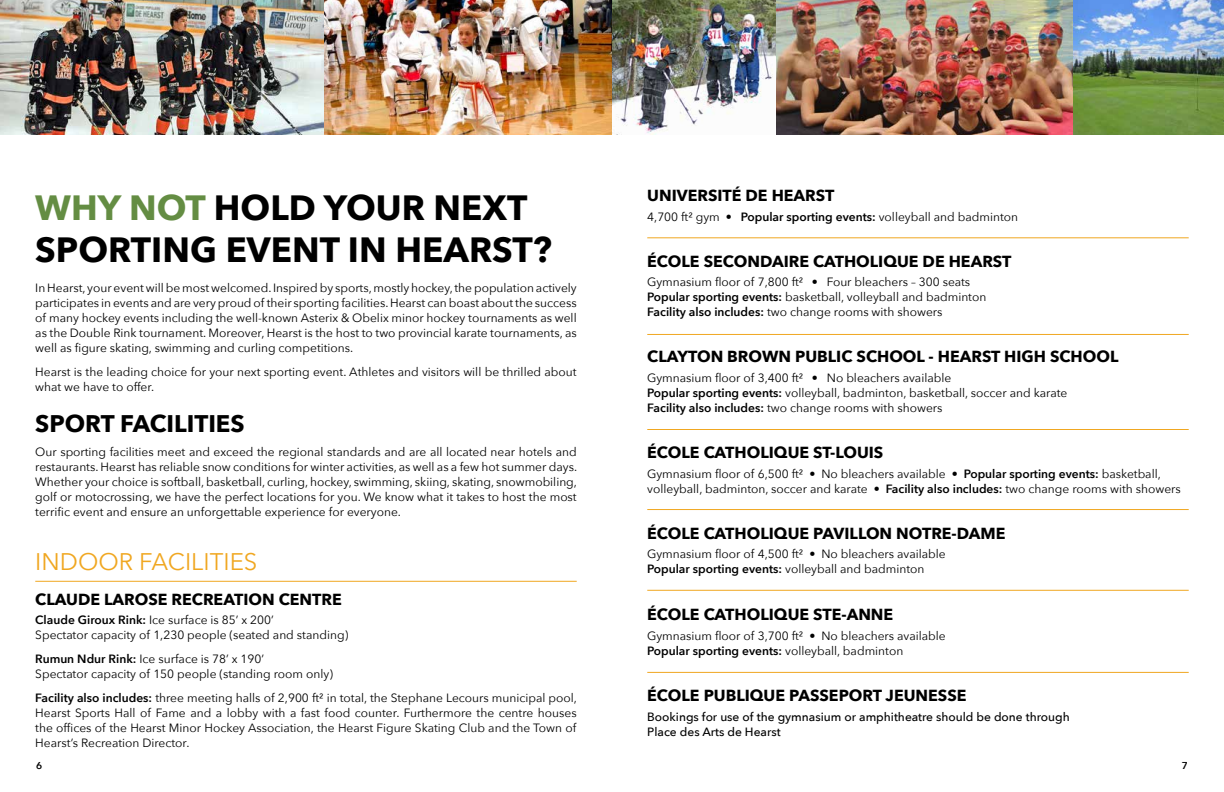
<style>
.page{position:relative;width:1224px;height:792px;background:#fff}
.page>*{position:absolute;margin:0;border:0;box-sizing:border-box;transform-origin:0 0}
.t1{font:700 35px/42px "Avenir Next";color:#000}
.t2{font:24px "Avenir Next";color:#f0a721}
.t3{font:700 24px "Avenir Next";color:#000}
.t4{font:700 16px "Avenir Next";color:#000}
.t5{font:12px/15px "Avenir Next";color:#000}
.t6{font:500 12px/15px "Avenir Next";color:#000}
.t7{font:600 10px "Avenir Next";color:#000}
.s1{color:#648d43}
.s2{font-weight:600}
.s3{font-weight:500}
</style>
<div class="page">
<hr style="left:647px;top:237px;width:542px;height:1px;background:#f0a721">
<hr style="left:647px;top:334px;width:542px;height:1px;background:#f0a721">
<hr style="left:647px;top:429px;width:542px;height:1px;background:#f0a721">
<hr style="left:647px;top:509px;width:542px;height:1px;background:#f0a721">
<hr style="left:647px;top:590px;width:542px;height:1px;background:#f0a721">
<hr style="left:647px;top:672px;width:542px;height:1px;background:#f0a721">
<hr style="left:35px;top:581px;width:542px;height:1px;background:#f0a721">
<img style="left:0;top:0;width:1224px;height:135px">
<h1 class="t1" style="left:35px;top:186px;width:518px"><span class="s1">WHY NOT</span> HOLD YOUR NEXT<br>SPORTING EVENT IN HEARST?</h1>
<p class="t5" style="left:35px;top:280px;width:543px;text-align:justify">In Hearst, your event will be most welcomed. Inspired by sports, mostly hockey, the population actively participates in events and are very proud of their sporting facilities. Hearst can boast about the success of many hockey events including the well-known Asterix &amp; Obelix minor hockey tournaments as well as the Double Rink tournament. Moreover, Hearst is the host to two provincial karate tournaments, as well as figure skating, swimming and curling competitions.</p>
<p class="t5" style="left:35px;top:364px;width:543px">Hearst is the leading choice for your next sporting event. Athletes and visitors will be thrilled about what we have to offer.</p>
<h2 class="t3" style="left:35px;top:403px;width:211px">SPORT FACILITIES</h2>
<p class="t5" style="left:35px;top:444px;width:543px;text-align:justify">Our sporting facilities meet and exceed the regional standards and are all located near hotels and restaurants. Hearst has reliable snow conditions for winter activities, as well as a few hot summer days.<br>Whether your choice is softball, basketball, curling, hockey, swimming, skiing, skating, snowmobiling, golf or motocrossing, we have the perfect locations for you. We know what it takes to host the most terrific event and ensure an unforgettable experience for everyone.</p>
<h2 class="t2" style="left:35px;top:541px;width:224px">INDOOR FACILITIES</h2>
<h3 class="t4" style="left:35px;top:585px;width:308px">CLAUDE LAROSE RECREATION CENTRE</h3>
<p class="t5" style="left:35px;top:612px;width:314px"><span class="s2">Claude Giroux Rink:</span> Ice surface is 85’ x 200’<br>Spectator capacity of 1,230 people (seated and standing)</p>
<p class="t5" style="left:35px;top:651px;width:299px"><span class="s2">Rumun Ndur Rink:</span> Ice surface is 78’ x 190’<br>Spectator capacity of 150 people (standing room only)</p>
<p class="t5" style="left:35px;top:690px;width:543px;text-align:justify"><span class="s2">Facility also includes:</span> three meeting halls of 2,900 ft² in total, the Stephane Lecours municipal pool, Hearst Sports Hall of Fame and a lobby with a fast food counter. Furthermore the centre houses the offices of the Hearst Minor Hockey Association, the Hearst Figure Skating Club and the Town of Hearst’s Recreation Director.</p>
<h3 class="t4" style="left:647px;top:182px;width:189px">UNIVERSITÉ DE HEARST</h3>
<p class="t5" style="left:647px;top:208px;width:372px">4,700 ft² gym • <span class="s2">Popular sporting events:</span> volleyball and badminton</p>
<h3 class="t4" style="left:647px;top:247px;width:366px">ÉCOLE SECONDAIRE CATHOLIQUE DE HEARST</h3>
<p class="t5" style="left:647px;top:274px;width:341px">Gymnasium floor of 7,800 ft² • Four bleachers – 300 seats<br><span class="s2">Popular sporting events:</span> basketball, volleyball and badminton<br><span class="s2">Facility also includes:</span> two change rooms with showers</p>
<h3 class="t4" style="left:647px;top:343px;width:473px">CLAYTON BROWN PUBLIC SCHOOL - HEARST HIGH SCHOOL</h3>
<p class="t5" style="left:647px;top:370px;width:422px">Gymnasium floor of 3,400 ft² • No bleachers available<br><span class="s2">Popular sporting events:</span> volleyball, badminton, basketball, soccer and karate<br><span class="s2">Facility also includes:</span> two change rooms with showers</p>
<h3 class="t4" style="left:647px;top:439px;width:238px">ÉCOLE CATHOLIQUE ST-LOUIS</h3>
<p class="t5" style="left:647px;top:465px;width:535px">Gymnasium floor of 6,500 ft² • No bleachers available • <span class="s2">Popular sporting events:</span> basketball, volleyball, badminton, soccer and karate • <span class="s2">Facility also includes:</span> two change rooms with showers</p>
<h3 class="t4" style="left:647px;top:519px;width:360px">ÉCOLE CATHOLIQUE PAVILLON NOTRE-DAME</h3>
<p class="t5" style="left:647px;top:546px;width:300px">Gymnasium floor of 4,500 ft² <span class="s3">•</span> No bleachers available<br><span class="s2">Popular sporting events:</span> volleyball and badminton</p>
<h3 class="t4" style="left:647px;top:601px;width:248px">ÉCOLE CATHOLIQUE STE-ANNE</h3>
<p class="t5" style="left:647px;top:628px;width:300px">Gymnasium floor of 3,700 ft² <span class="s3">•</span> No bleachers available<br><span class="s2">Popular sporting events:</span> volleyball, badminton</p>
<h3 class="t4" style="left:647px;top:682px;width:321px">ÉCOLE PUBLIQUE PASSEPORT JEUNESSE</h3>
<p class="t6" style="left:647px;top:708px;width:424px">Bookings for use of the gymnasium or amphitheatre should be done through<br>Place des Arts de Hearst</p>
<p class="t7" style="left:36px;top:757px;width:8px">6</p>
<p class="t7" style="left:1182px;top:757px;width:8px">7</p>
</div>
